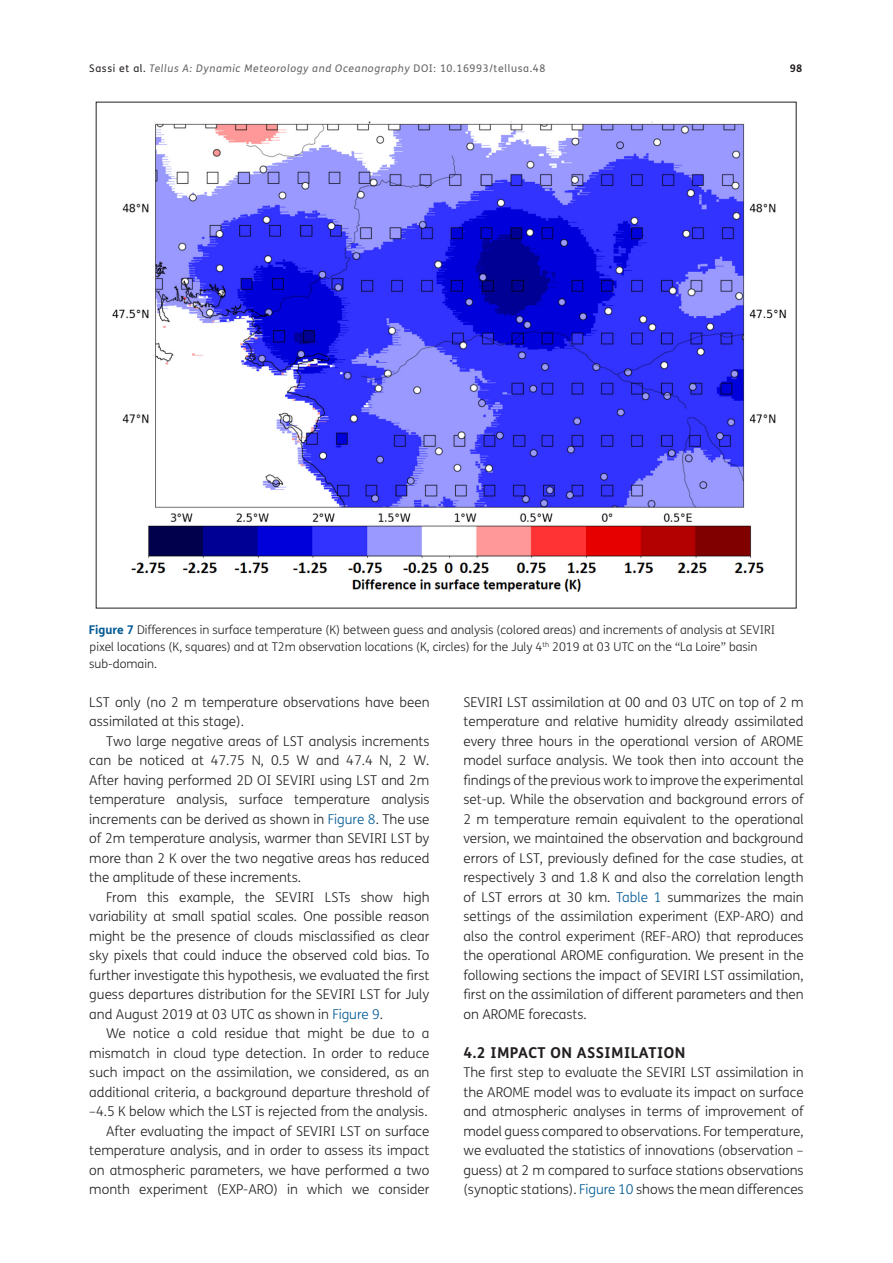
<style>
.page{position:relative;width:893px;height:1263px;background:#fff}
.page>*{position:absolute;margin:0;border:0;box-sizing:border-box;transform-origin:0 0}
.t1{font:700 15px "FS Me";letter-spacing:.03em;color:#231f20}
.Body_Copy{font:300 13.5px/19.5px "FS Me";color:#231f20;text-align:justify}
.Body_Copy_-_1st_Para{font:300 13.5px/19.5px "FS Me";color:#231f20;text-align:justify}
.Figure_copy{font:300 12px/16.5px "FS Me";color:#231f20}
.t2{font:italic 10.5px "FS Me";letter-spacing:.06em;color:#636366}
.t3{font:700 10.5px "FS Me";color:#231f20}
.s1{font-style:normal;color:#231f20}
.s2{font-style:normal}
.s3{font-weight:700;color:#005993}
.s4{color:#005993}
</style>
<div class="page">
<img style="left:112px;top:121px;width:674px;height:471px">
<p class="t2" style="left:89px;top:62px;width:458px"><span class="s1">Sassi et al.</span> Tellus A: Dynamic Meteorology and Oceanography <span class="s2">DOI: 10.16993/tellusa.48</span></p>
<p class="t3" style="left:790px;top:61px;width:14px">98</p>
<p class="Figure_copy" style="left:89px;top:622px;width:688px"><span class="s3">Figure 7</span> Differences in surface temperature (K) between guess and analysis (colored areas) and increments of analysis at SEVIRI pixel locations (K, squares) and at T2m observation locations (K, circles) for the July 4<sup>th</sup> 2019 at 03 UTC on the “La Loire” basin sub-domain.</p>
<p class="Body_Copy" style="left:89px;top:692px;width:342px">LST only (no 2 m temperature observations have been assimilated at this stage).</p>
<p class="Body_Copy" style="left:89px;top:731px;width:342px;text-indent:17px">Two large negative areas of LST analysis increments can be noticed at 47.75 N, 0.5 W and 47.4 N, 2 W.<br>After having performed 2D OI SEVIRI using LST and 2m temperature analysis, surface temperature analysis increments can be derived as shown in <span class="s4">Figure 8</span>. The use of 2m temperature analysis, warmer than SEVIRI LST by more than 2 K over the two negative areas has reduced the amplitude of these increments.</p>
<p class="Body_Copy" style="left:89px;top:887px;width:342px;text-indent:17px">From this example, the SEVIRI LSTs show high variability at small spatial scales. One possible reason might be the presence of clouds misclassified as clear sky pixels that could induce the observed cold bias. To further investigate this hypothesis, we evaluated the first guess departures distribution for the SEVIRI LST for July and August 2019 at 03 UTC as shown in <span class="s4">Figure 9</span>.</p>
<p class="Body_Copy" style="left:89px;top:1024px;width:342px;text-indent:17px">We notice a cold residue that might be due to a mismatch in cloud type detection. In order to reduce such impact on the assimilation, we considered, as an additional criteria, a background departure threshold of –4.5 K below which the LST is rejected from the analysis.</p>
<p class="Body_Copy" style="left:89px;top:1121px;width:342px;text-indent:17px">After evaluating the impact of SEVIRI LST on surface temperature analysis, and in order to assess its impact on atmospheric parameters, we have performed a two month experiment (EXP-ARO) in which we consider</p>
<p class="Body_Copy" style="left:463px;top:692px;width:342px">SEVIRI LST assimilation at 00 and 03 UTC on top of 2 m temperature and relative humidity already assimilated every three hours in the operational version of AROME model surface analysis. We took then into account the findings of the previous work to improve the experimental set-up. While the observation and background errors of 2 m temperature remain equivalent to the operational version, we maintained the observation and background errors of LST, previously defined for the case studies, at respectively 3 and 1.8 K and also the correlation length of LST errors at 30 km. <span class="s4">Table 1</span> summarizes the main settings of the assimilation experiment (EXP-ARO) and also the control experiment (REF-ARO) that reproduces the operational AROME configuration. We present in the following sections the impact of SEVIRI LST assimilation, first on the assimilation of different parameters and then on AROME forecasts.</p>
<h2 class="t1" style="left:463px;top:1043px;width:223px">4.2 IMPACT ON ASSIMILATION</h2>
<p class="Body_Copy_-_1st_Para" style="left:463px;top:1063px;width:342px">The first step to evaluate the SEVIRI LST assimilation in the AROME model was to evaluate its impact on surface and atmospheric analyses in terms of improvement of model guess compared to observations. For temperature, we evaluated the statistics of innovations (observation – guess) at 2 m compared to surface stations observations (synoptic stations). <span class="s4">Figure 10</span> shows the mean differences</p>
</div>
